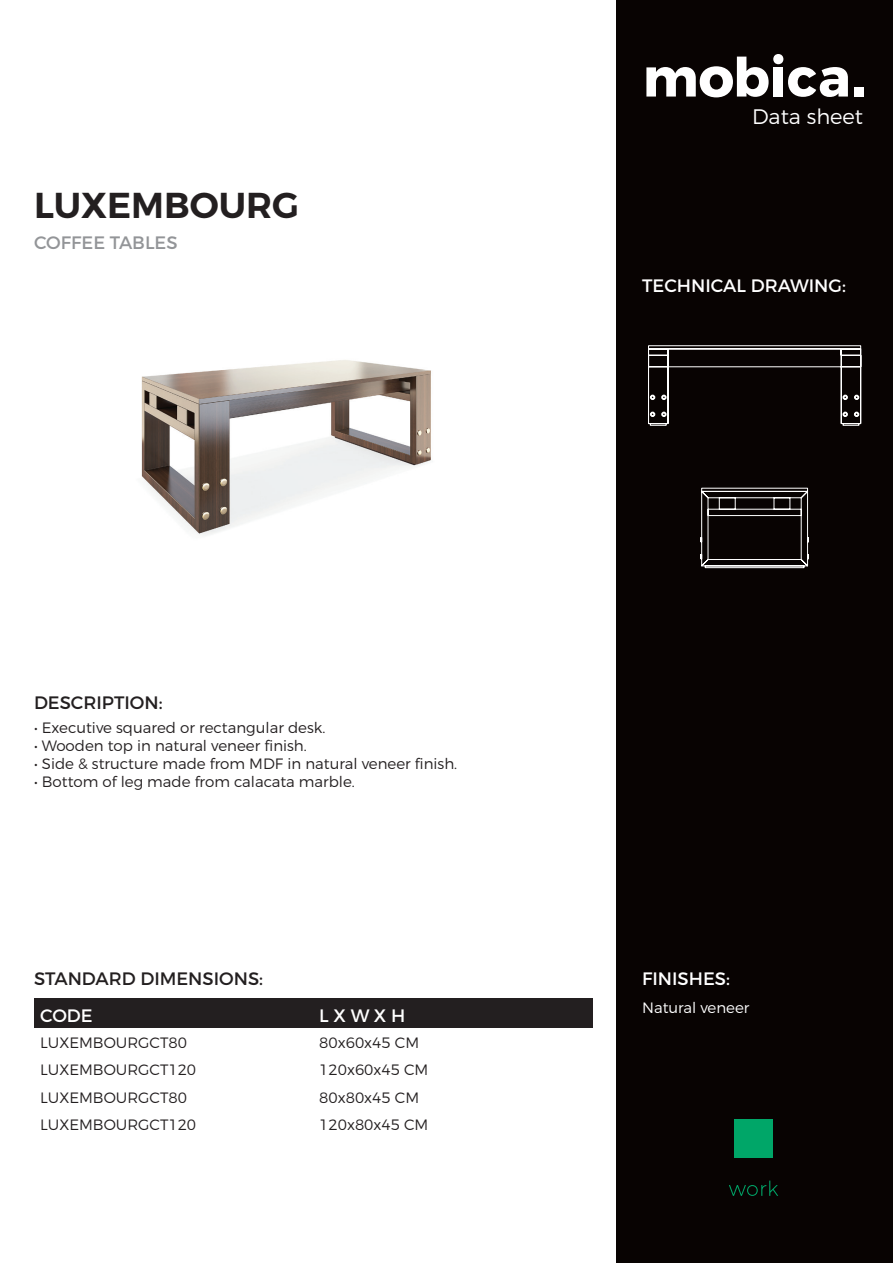
<style>
.page{position:relative;width:893px;height:1263px;background:#fff}
.page>*{position:absolute;margin:0;border:0;box-sizing:border-box;transform-origin:0 0}
.t1{font:600 36px "Montserrat";color:#231f20}
.t2{font:300 21px "Montserrat";color:#fff}
.t3{font:18px "Montserrat";color:#fff}
.t4{font:18px "Montserrat";color:#231f20}
.t5{font:18px "Montserrat";color:#939598}
.t6{font:300 15px "Montserrat";color:#231f20}
.t7{font:300 15px "Montserrat";color:#fff}
</style>
<div class="page">
<div style="left:616px;top:0;width:277px;height:1263px;background:#080302"></div>
<div style="left:773px;top:67px;width:10px;height:30px;background:#fff"></div>
<div style="left:773px;top:54px;width:10px;height:10px;background:#fff;border-radius:50%"></div>
<svg style="left:788px;top:67px;width:60px;height:30px"></svg>
<div style="left:854px;top:87px;width:9px;height:10px;background:#fff"></div>
<svg style="left:646px;top:57px;width:123px;height:40px"></svg>
<div style="left:734px;top:1119px;width:39px;height:39px;background:#00a668"></div>
<svg style="left:729px;top:1180px;width:49px;height:16px"></svg>
<div style="left:34px;top:998px;width:279px;height:30px;background:#231f20"></div>
<div style="left:313px;top:998px;width:279px;height:30px;background:#231f20"></div>
<img style="left:141px;top:360px;width:290px;height:176px">
<svg style="left:700px;top:488px;width:109px;height:80px"></svg>
<svg style="left:648px;top:345px;width:213px;height:81px"></svg>
<h1 class="t1" style="left:34px;top:183px;width:267px">LUXEMBOURG</h1>
<p class="t5" style="left:34px;top:232px;width:145px">COFFEE TABLES</p>
<p class="t4" style="left:34px;top:691px;width:130px">DESCRIPTION:</p>
<p class="t6" style="left:34px;top:718px;width:293px">• Executive squared or rectangular desk.</p>
<p class="t6" style="left:34px;top:736px;width:274px">• Wooden top in natural veneer finish.</p>
<p class="t6" style="left:34px;top:754px;width:425px">• Side &amp; structure made from MDF in natural veneer finish.</p>
<p class="t6" style="left:34px;top:772px;width:322px">• Bottom of leg made from calacata marble.</p>
<h2 class="t2" style="left:752px;top:103px;width:113px">Data sheet</h2>
<p class="t3" style="left:642px;top:275px;width:205px">TECHNICAL DRAWING:</p>
<p class="t4" style="left:34px;top:968px;width:231px">STANDARD DIMENSIONS:</p>
<p class="t3" style="left:642px;top:968px;width:89px">FINISHES:</p>
<p class="t3" style="left:40px;top:1004px;width:54px">CODE</p>
<p class="t3" style="left:319px;top:1004px;width:87px">L X W X H</p>
<p class="t6" style="left:40px;top:1034px;width:148px">LUXEMBOURGCT80</p>
<p class="t6" style="left:319px;top:1034px;width:101px">80x60x45 CM</p>
<p class="t6" style="left:40px;top:1061px;width:158px">LUXEMBOURGCT120</p>
<p class="t6" style="left:319px;top:1061px;width:111px">120x60x45 CM</p>
<p class="t6" style="left:40px;top:1088px;width:148px">LUXEMBOURGCT80</p>
<p class="t6" style="left:319px;top:1088px;width:101px">80x80x45 CM</p>
<p class="t6" style="left:40px;top:1115px;width:158px">LUXEMBOURGCT120</p>
<p class="t6" style="left:319px;top:1115px;width:111px">120x80x45 CM</p>
<p class="t7" style="left:642px;top:998px;width:109px">Natural veneer</p>
</div>
